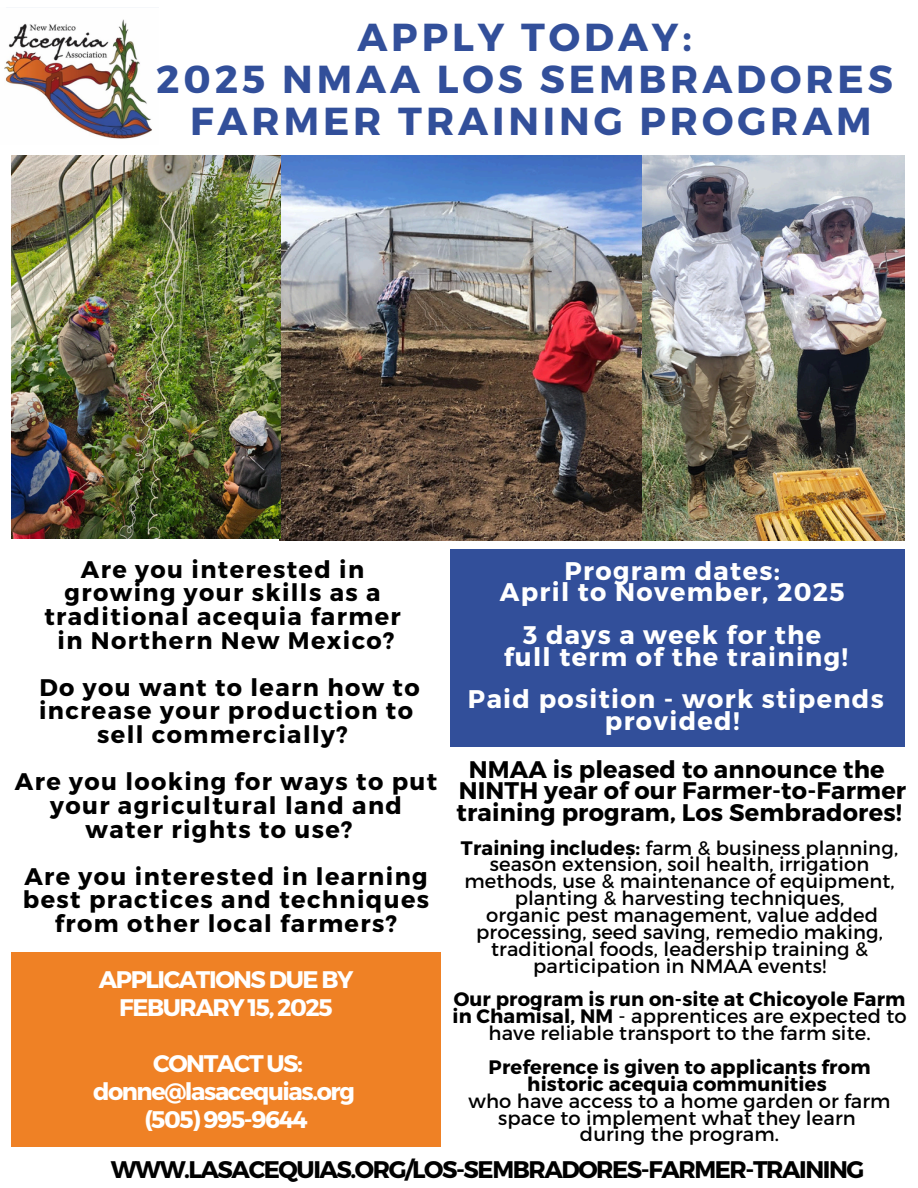
<style>
.page{position:relative;width:918px;height:1188px;background:#fff}
.page>*{position:absolute;margin:0;border:0;box-sizing:border-box;transform-origin:0 0}
.t1{font:700 39px/41.7px "Montserrat";letter-spacing:.1em;color:#324f9a;text-align:center}
.t2{font:700 25.5px/21.3px "Montserrat";letter-spacing:.055em;color:#fff;text-align:center}
.t3{font:700 24px/23.7px "Montserrat";letter-spacing:.06em;color:#000;text-align:center}
.t4{font:700 24px/21.3px "Montserrat";letter-spacing:.01em;color:#000;text-align:center}
.t5{font:700 24px/28.2px "Montserrat";letter-spacing:-.06em;color:#fff;text-align:center}
.t6{font:700 24px "Montserrat";letter-spacing:-.06em;color:#000}
.t7{font:19.5px/16.8px "Montserrat";letter-spacing:.01em;color:#000;text-align:center}
.t8{font:700 19.5px/16.8px "Montserrat";letter-spacing:.01em;color:#000;text-align:center}
.s1{font-weight:700}
</style>
<div class="page">
<div style="left:450px;top:549px;width:455px;height:197px;background:#324f9a"></div>
<div style="left:11px;top:952px;width:430px;height:195px;background:#ef8125"></div>
<img style="left:280px;top:156px;width:362px;height:385px">
<img style="left:642px;top:156px;width:262px;height:385px">
<img style="left:11px;top:156px;width:269px;height:382px">
<img style="left:4px;top:19px;width:148px;height:120px">
<h3 class="t1" style="left:156px;top:15px;width:738px">APPLY TODAY:<br>2025 NMAA LOS SEMBRADORES<br>FARMER TRAINING PROGRAM</h3>
<p class="t3" style="left:44px;top:556px;width:358px">Are you interested in growing your skills as a traditional acequia farmer in Northern New Mexico?</p>
<p class="t3" style="left:39px;top:674px;width:382px">Do you want to learn how to increase your production to sell commercially?</p>
<h3 class="t3" style="left:15px;top:769px;width:424px">Are you looking for ways to put your agricultural land and water rights to use?</h3>
<h3 class="t3" style="left:23px;top:863px;width:408px">Are you interested in learning best practices and techniques from other local farmers?</h3>
<p class="t2" style="left:500px;top:559px;width:346px">Program dates:<br>April to November, 2025</p>
<h1 class="t2" style="left:504px;top:623px;width:346px">3 days a week for the full term of the training!</h1>
<p class="t2" style="left:468px;top:687px;width:417px">Paid position - work stipends provided!</p>
<h3 class="t4" style="left:457px;top:758px;width:451px">NMAA is pleased to announce the<br>NINTH year of our Farmer-to-Farmer training program, Los Sembradores!</h3>
<h3 class="t7" style="left:461px;top:838px;width:439px"><span class="s1">Training includes:</span> farm &amp; business planning, season extension, soil health, irrigation methods, use &amp; maintenance of equipment, planting &amp; harvesting techniques,</h3>
<h3 class="t7" style="left:476px;top:906px;width:408px">organic pest management, value added processing, seed saving, remedio making, traditional foods, leadership training &amp; participation in NMAA events!</h3>
<h3 class="t7" style="left:452px;top:990px;width:456px"><span class="s1">Our program is run on-site at Chicoyole Farm in Chamisal, NM</span> - apprentices are expected to have reliable transport to the farm site.</h3>
<h3 class="t8" style="left:489px;top:1058px;width:383px">Preference is given to applicants from historic acequia communities</h3>
<p class="t7" style="left:469px;top:1091px;width:424px">who have access to a home garden or farm space to implement what they learn</p>
<p class="t7" style="left:580px;top:1125px;width:201px">during the program.</p>
<p class="t6" style="left:111px;top:1154px;width:755px">WWW.LASACEQUIAS.ORG/LOS-SEMBRADORES-FARMER-TRAINING</p>
<p class="t5" style="left:99px;top:964px;width:256px">APPLICATIONS DUE BY<br>FEBURARY 15, 2025</p>
<p class="t5" style="left:93px;top:1048px;width:263px">CONTACT US: donne@lasacequias.org (505) 995-9644</p>
</div>
